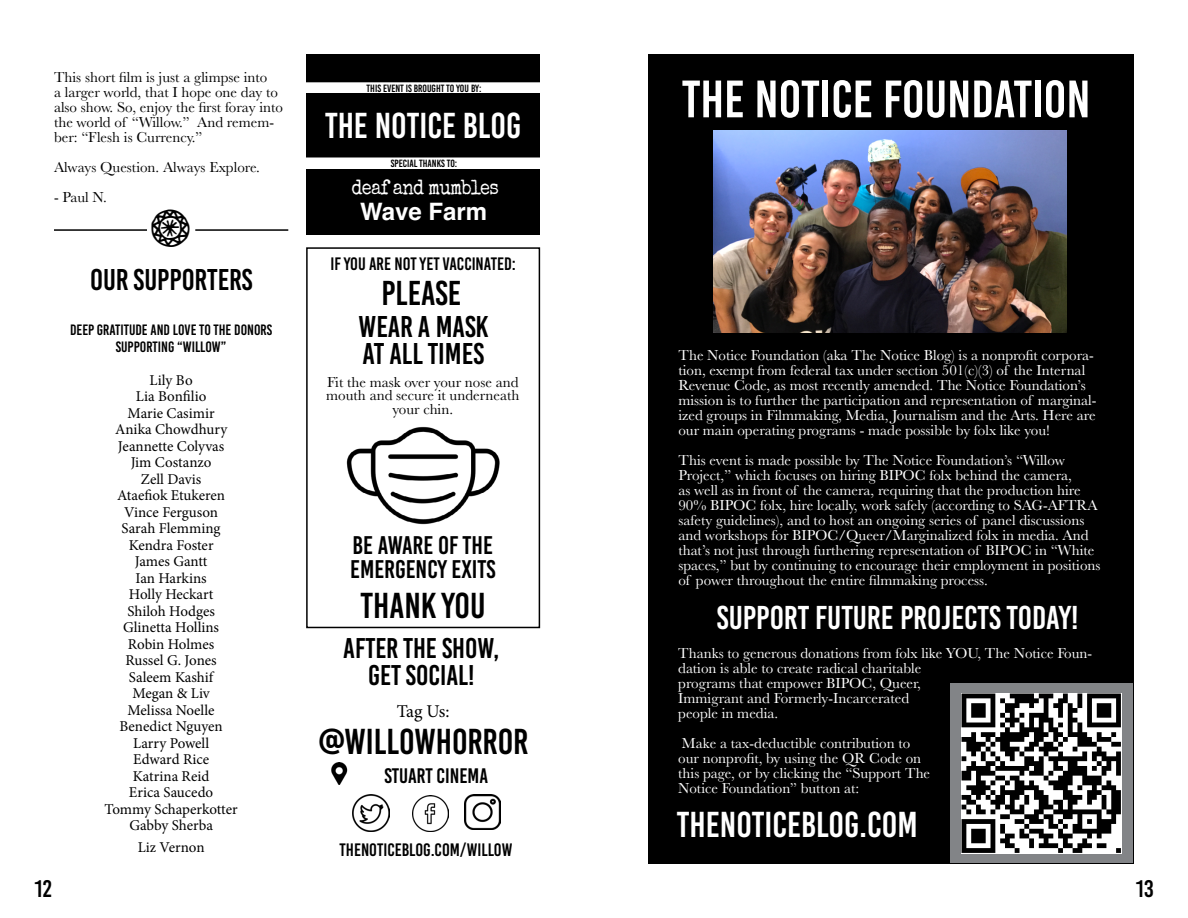
<style>
.page{position:relative;width:1188px;height:918px;background:#fff}
.page>*{position:absolute;margin:0;border:0;box-sizing:border-box;transform-origin:0 0}
.t1{font:52.5px "Bebas Kai";color:#fff}
.t2{font:36px "Bebas Kai";color:#fff}
.t3{font:36px "Bebas Kai";color:#000}
.t4{font:34.5px "Bebas Kai";color:#000}
.t5{font:33px "Bebas Kai";color:#fff}
.t6{font:30px "Bebas Kai";color:#000}
.t7{font:28.5px/27px "Bebas Kai";color:#000;text-align:center}
.t8{font:25.5px/24px "Bebas Kai";color:#000}
.t9{font:700 24px "Helvetica";color:#fff}
.t10{font:24px "Bebas Kai";color:#000}
.t11{font:21px "Special Elite";letter-spacing:-.04em;color:#fff;scale:.86 1}
.t12{font:21px "Bebas Kai";color:#000}
.t13{font:18px "Bebas Kai";color:#000}
.t14{font:18px "Minion Pro";color:#000}
.t15{font:15px/15px "Baskerville";color:#fff}
.t16{font:15px/21.6px "Minion Pro";color:#000;text-align:center}
.t17{font:15px/15px "Baskerville";color:#000}
.t18{font:15px/16.5px "Bebas Kai";color:#000;text-align:center}
.t19{font:10.5px "Bebas Kai";color:#000}
</style>
<div class="page">
<div style="left:306px;top:54px;width:234px;height:180px;background:#000"></div>
<hr style="left:302px;top:82px;width:244px;height:3px;background:#fff">
<hr style="left:302px;top:158px;width:244px;height:3px;background:#fff">
<div style="left:306px;top:247px;width:234px;height:381px;border:2px solid #000"></div>
<img style="left:353px;top:794px;width:37px;height:37px">
<img style="left:413px;top:796px;width:35px;height:35px">
<img style="left:465px;top:794px;width:35px;height:35px">
<img style="left:331px;top:762px;width:17px;height:22px">
<div style="left:302px;top:84px;width:244px;height:9px;background:#fff"></div>
<div style="left:302px;top:159px;width:244px;height:10px;background:#fff"></div>
<img style="left:346px;top:426px;width:154px;height:99px">
<hr style="left:54px;top:229px;width:93px;height:2px;background:#000">
<hr style="left:195px;top:229px;width:93px;height:2px;background:#000">
<div style="left:649px;top:55px;width:484px;height:808px;background:#000"></div>
<div style="left:950px;top:684px;width:183px;height:179px;background:#828487"></div>
<img style="left:962px;top:694px;width:160px;height:159px">
<img style="left:713px;top:130px;width:354px;height:203px">
<p class="t17" style="left:54px;top:70px;width:231px">This short film is just a glimpse into<br>a larger world, that I hope one day to also show. So, enjoy the first foray into the world of “Willow.” And remem&shy;ber: “Flesh is Currency.”</p>
<p class="t17" style="left:54px;top:160px;width:208px">Always Question. Always Explore.</p>
<p class="t17" style="left:54px;top:190px;width:54px">- Paul N.</p>
<p class="t6" style="left:90px;top:263px;width:164px">OUR SUPPORTERS</p>
<p class="t10" style="left:35px;top:876px;width:19px">12</p>
<p class="t18" style="left:70px;top:322px;width:204px">DEEP GRATITUDE AND LOVE TO THE DONORS<br>SUPPORTING “WILLOW”</p>
<p class="t16" style="left:150px;top:369px;width:45px">Lily Bo</p>
<p class="t16" style="left:136px;top:386px;width:72px">Lia Bonfilio</p>
<p class="t16" style="left:128px;top:402px;width:89px">Marie Casimir</p>
<p class="t16" style="left:115px;top:419px;width:114px">Anika Chowdhury</p>
<p class="t16" style="left:118px;top:435px;width:108px">Jeannette Colyvas</p>
<p class="t16" style="left:131px;top:452px;width:82px">Jim Costanzo</p>
<p class="t16" style="left:141px;top:468px;width:62px">Zell Davis</p>
<p class="t16" style="left:117px;top:485px;width:110px">Ataefiok Etukeren</p>
<p class="t16" style="left:124px;top:501px;width:95px">Vince Ferguson</p>
<p class="t16" style="left:122px;top:518px;width:100px">Sarah Flemming</p>
<p class="t16" style="left:129px;top:534px;width:86px">Kendra Foster</p>
<p class="t16" style="left:135px;top:551px;width:74px">James Gantt</p>
<p class="t16" style="left:136px;top:567px;width:73px">Ian Harkins</p>
<p class="t16" style="left:129px;top:584px;width:86px">Holly Heckart</p>
<p class="t16" style="left:127px;top:600px;width:89px">Shiloh Hodges</p>
<p class="t16" style="left:123px;top:617px;width:98px">Glinetta Hollins</p>
<p class="t16" style="left:128px;top:633px;width:88px">Robin Holmes</p>
<p class="t16" style="left:126px;top:650px;width:93px">Russel G. Jones</p>
<p class="t16" style="left:129px;top:666px;width:86px">Saleem Kashif</p>
<p class="t16" style="left:132px;top:683px;width:79px">Megan &amp; Liv</p>
<p class="t16" style="left:128px;top:699px;width:88px">Melissa Noelle</p>
<p class="t16" style="left:119px;top:716px;width:105px">Benedict Nguyen</p>
<p class="t16" style="left:133px;top:732px;width:78px">Larry Powell</p>
<p class="t16" style="left:133px;top:749px;width:77px">Edward Rice</p>
<p class="t16" style="left:133px;top:765px;width:78px">Katrina Reid</p>
<p class="t16" style="left:129px;top:782px;width:86px">Erica Saucedo</p>
<p class="t16" style="left:105px;top:798px;width:135px">Tommy Schaperkotter</p>
<p class="t16" style="left:129px;top:815px;width:85px">Gabby Sherba<br>Liz Vernon</p>
<p class="t19" style="left:367px;top:82px;width:116px">THIS EVENT IS BROUGHT TO YOU BY:</p>
<p class="t2" style="left:325px;top:106px;width:198px">THE NOTICE BLOG</p>
<p class="t19" style="left:391px;top:158px;width:68px">SPECIAL THANKS TO:</p>
<p class="t11" style="left:352px;top:174px;width:173px">deaf and mumbles</p>
<p class="t9" style="left:360px;top:197px;width:129px">Wave Farm</p>
<p class="t13" style="left:330px;top:254px;width:187px">IF YOU ARE NOT YET VACCINATED:</p>
<p class="t4" style="left:382px;top:275px;width:81px">PLEASE</p>
<p class="t6" style="left:359px;top:311px;width:131px">WEAR A MASK</p>
<p class="t6" style="left:363px;top:338px;width:123px">AT ALL TIMES</p>
<p class="t17" style="left:326px;top:375px;width:195px;line-height:13.5px;text-align:center">Fit the mask over your nose and mouth and secure it underneath your chin.</p>
<p class="t8" style="left:350px;top:533px;width:147px">BE AWARE OF THE<br>EMERGENCY EXITS</p>
<p class="t3" style="left:361px;top:586px;width:127px">THANK YOU</p>
<p class="t7" style="left:343px;top:635px;width:158px">AFTER THE SHOW,<br>GET SOCIAL!</p>
<p class="t14" style="left:397px;top:699px;width:54px">Tag Us:</p>
<p class="t3" style="left:318px;top:722px;width:212px">@WILLOWHORROR</p>
<p class="t12" style="left:384px;top:764px;width:105px">STUART CINEMA</p>
<p class="t13" style="left:340px;top:840px;width:174px">THENOTICEBLOG.COM/WILLOW</p>
<p class="t1" style="left:682px;top:71px;width:410px">THE NOTICE FOUNDATION</p>
<p class="t15" style="left:678px;top:348px;width:420px">The Notice Foundation (aka The Notice Blog) is a nonprofit corpora&shy;tion, exempt from federal tax under section 501(c)(3) of the Internal Revenue Code, as most recently amended. The Notice Foundation’s mission is to further the participation and representation of marginal&shy;ized groups in Filmmaking, Media, Journalism and the Arts. Here are our main operating programs - made possible by folx like you!</p>
<p class="t15" style="left:678px;top:453px;width:424px">This event is made possible by The Notice Foundation’s “Willow Project,” which focuses on hiring BIPOC folx behind the camera,<br>as well as in front of the camera, requiring that the production hire 90% BIPOC folx, hire locally, work safely (according to SAG-AFTRA safety guidelines), and to host an ongoing series of panel discussions and workshops for BIPOC/Queer/Marginalized folx in media. And that’s not just through furthering representation of BIPOC in “White spaces,” but by continuing to encourage their employment in positions of power throughout the entire filmmaking process.</p>
<p class="t5" style="left:717px;top:600px;width:363px">SUPPORT FUTURE PROJECTS TODAY!</p>
<p class="t15" style="left:678px;top:646px;width:416px">Thanks to generous donations from folx like YOU, The Notice Foun&shy;dation is able to create radical charitable<br>programs that empower BIPOC, Queer,<br>Immigrant and Formerly-Incarcerated<br>people in media.</p>
<p class="t15" style="left:678px;top:736px;width:253px">Make a tax-deductible contribution to our nonprofit, by using the QR Code on this page, or by clicking the “Support The Notice Foundation” button at:</p>
<p class="t2" style="left:677px;top:806px;width:242px">THENOTICEBLOG.COM</p>
<p class="t10" style="left:1136px;top:876px;width:19px">13</p>
</div>
